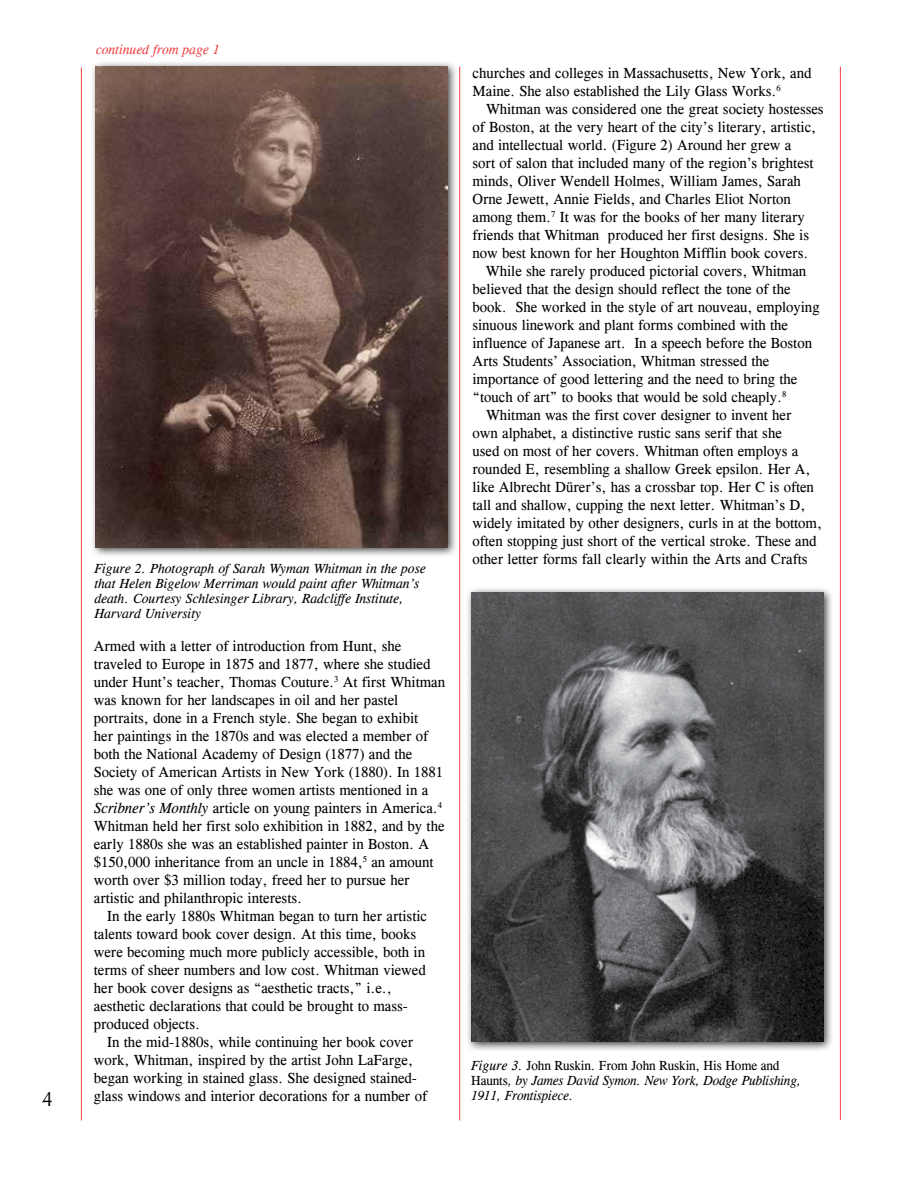
<style>
.page{position:relative;width:918px;height:1188px;background:#fff}
.page>*{position:absolute;margin:0;border:0;box-sizing:border-box;transform-origin:0 0}
.t1{font:21px "Cg Omega";color:#000;scale:.9 1}
.t2{font:15px/18px "Cg Times";color:#000}
.t3{font:italic 13.5px/15px "Cg Times";color:#000}
.t4{font:italic 13.5px "Cg Times";color:#ef4143}
.s1{font-style:italic}
.s2{font-style:normal}
</style>
<div class="page">
<hr style="left:81px;top:68px;width:1px;height:1052px;background:#ef4143">
<hr style="left:840px;top:67px;width:1px;height:1053px;background:#ef4143">
<hr style="left:459px;top:67px;width:1px;height:1053px;background:#ef4143">
<div style="left:90px;top:60px;width:368px;height:498px;background:#000;opacity:.75"></div>
<img style="left:96px;top:67px;width:352px;height:481px">
<div style="left:465px;top:586px;width:368px;height:466px;background:#000;opacity:.75"></div>
<img style="left:471px;top:592px;width:352px;height:450px">
<h1 class="t1" style="left:42px;top:1087px;width:13px">4</h1>
<p class="t4" style="left:96px;top:41px;width:125px">continued from page 1</p>
<p class="t3" style="left:94px;top:561px;width:333px">Figure 2. Photograph of Sarah Wyman Whitman in the pose that Helen Bigelow Merriman would paint after Whitman’s death. Courtesy Schlesinger Library, Radcliffe Institute, Harvard University</p>
<p class="t2" style="left:94px;top:637px;width:353px">Armed with a letter of introduction from Hunt, she traveled to Europe in 1875 and 1877, where she studied under Hunt’s teacher, Thomas Couture.<sup>3</sup> At first Whitman was known for her landscapes in oil and her pastel portraits, done in a French style. She began to exhibit<br>her paintings in the 1870s and was elected a member of both the National Academy of Design (1877) and the Society of American Artists in New York (1880). In 1881 she was one of only three women artists mentioned in a <span class="s1">Scribner’s Monthly</span> article on young painters in America.<sup>4<br></sup>Whitman held her first solo exhibition in 1882, and by the early 1880s she was an established painter in Boston. A $150,000 inheritance from an uncle in 1884,<sup>5</sup> an amount worth over $3 million today, freed her to pursue her artistic and philanthropic interests.</p>
<p class="t2" style="left:94px;top:907px;width:335px;text-indent:13px">In the early 1880s Whitman began to turn her artistic talents toward book cover design. At this time, books were becoming much more publicly accessible, both in terms of sheer numbers and low cost. Whitman viewed her book cover designs as “aesthetic tracts,” i.e., aesthetic declarations that could be brought to mass&shy;produced objects.</p>
<p class="t2" style="left:94px;top:1033px;width:335px;text-indent:13px">In the mid-1880s, while continuing her book cover work, Whitman, inspired by the artist John LaFarge, began working in stained glass. She designed stained&shy;glass windows and interior decorations for a number of</p>
<p class="t2" style="left:472px;top:64px;width:341px">churches and colleges in Massachusetts, New York, and<br>Maine. She also established the Lily Glass Works.<sup>6</sup></p>
<p class="t2" style="left:472px;top:100px;width:353px;text-indent:14px">Whitman was considered one the great society hostesses of Boston, at the very heart of the city’s literary, artistic, and intellectual world. (Figure 2) Around her grew a<br>sort of salon that included many of the region’s brightest minds, Oliver Wendell Holmes, William James, Sarah Orne Jewett, Annie Fields, and Charles Eliot Norton among them.<sup>7</sup> It was for the books of her many literary friends that Whitman produced her first designs. She is now best known for her Houghton Mifflin book covers.</p>
<p class="t2" style="left:486px;top:262px;width:322px">While she rarely produced pictorial covers, Whitman</p>
<p class="t2" style="left:472px;top:280px;width:320px">believed that the design should reflect the tone of the</p>
<p class="t2" style="left:472px;top:298px;width:349px">book. She worked in the style of art nouveau, employing</p>
<p class="t2" style="left:472px;top:316px;width:317px">sinuous linework and plant forms combined with the</p>
<p class="t2" style="left:472px;top:334px;width:341px">influence of Japanese art. In a speech before the Boston</p>
<p class="t2" style="left:472px;top:352px;width:298px">Arts Students’ Association, Whitman stressed the</p>
<p class="t2" style="left:472px;top:370px;width:326px">importance of good lettering and the need to bring the</p>
<p class="t2" style="left:472px;top:388px;width:315px">“touch of art” to books that would be sold cheaply.<sup>8</sup></p>
<p class="t2" style="left:486px;top:406px;width:307px">Whitman was the first cover designer to invent her</p>
<p class="t2" style="left:473px;top:424px;width:311px">own alphabet, a distinctive rustic sans serif that she</p>
<p class="t2" style="left:473px;top:442px;width:327px">used on most of her covers. Whitman often employs a</p>
<p class="t2" style="left:473px;top:460px;width:339px">rounded E, resembling a shallow Greek epsilon. Her A,</p>
<p class="t2" style="left:473px;top:478px;width:343px">like Albrecht Dürer’s, has a crossbar top. Her C is often</p>
<p class="t2" style="left:473px;top:496px;width:334px">tall and shallow, cupping the next letter. Whitman’s D,</p>
<p class="t2" style="left:473px;top:514px;width:351px">widely imitated by other designers, curls in at the bottom,</p>
<p class="t2" style="left:473px;top:532px;width:345px">often stopping just short of the vertical stroke. These and</p>
<p class="t2" style="left:473px;top:550px;width:337px">other letter forms fall clearly within the Arts and Crafts</p>
<p class="t3" style="left:471px;top:1058px;width:332px">Figure 3. <span class="s2">John Ruskin. From John Ruskin, His Home and<br>Haunts</span>, by James David Symon. New York, Dodge Publishing,<br>1911, Frontispiece.</p>
</div>
